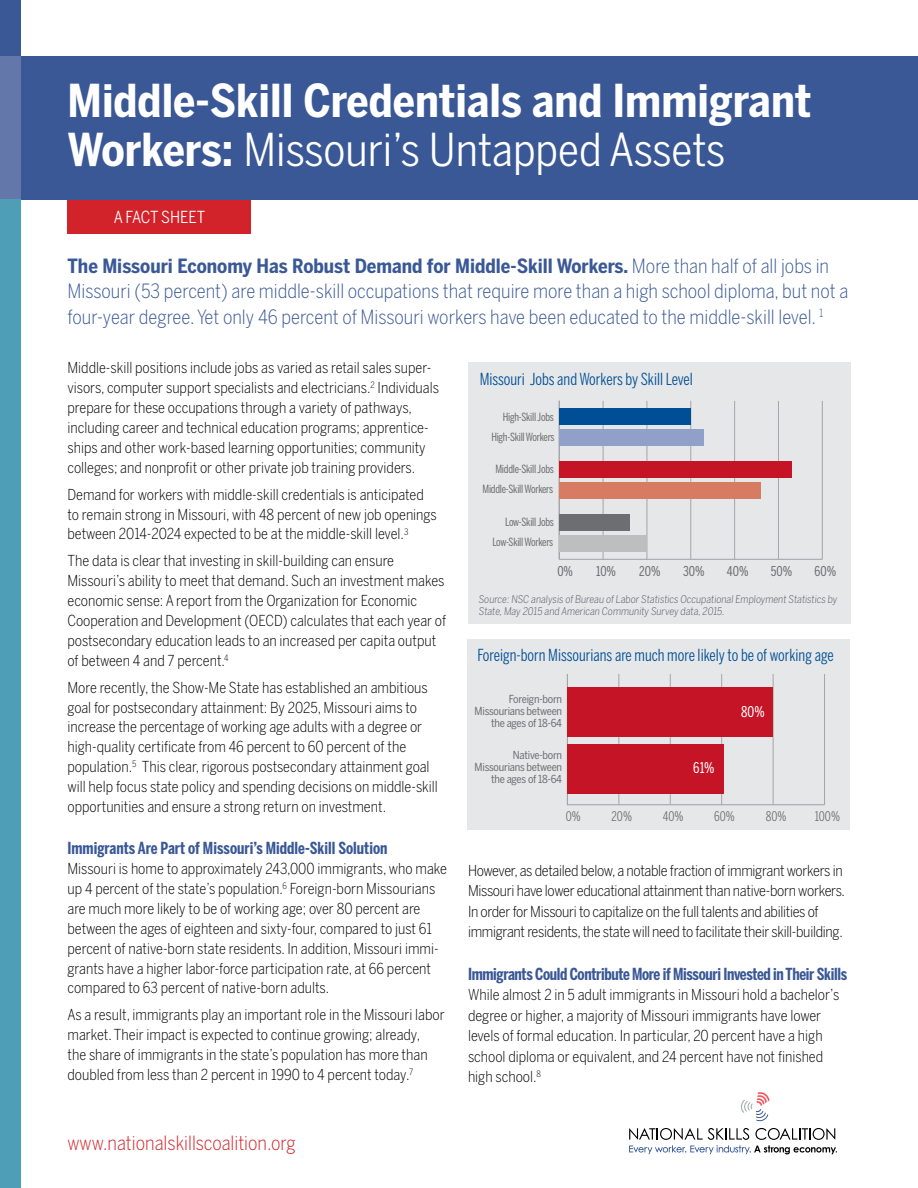
<style>
.page{position:relative;width:918px;height:1188px;background:#fff}
.page>*{position:absolute;margin:0;border:0;box-sizing:border-box;transform-origin:0 0}
.t1{font:700 45px/49.5px "Benton Sans Cond";color:#fff}
.t2{font:300 19.5px/25.5px "Benton Sans Cond";color:#3a5896}
.t3{font:300 19.5px "Benton Sans Cond";color:#d2232a}
.t4{font:16.5px "Benton Sans Comp";color:#004e95}
.t5{font:700 16.5px "Benton Sans Comp";letter-spacing:-.02em;color:#3a5896}
.t6{font:700 16.5px "Benton Sans Comp";color:#3a5896}
.t7{font:16.5px "Benton Sans Cond";color:#fff}
.t8{font:300 15px/20px "Benton Sans Cond";color:#000}
.t9{font:300 15px/20.5px "Benton Sans Cond";letter-spacing:-.02em;color:#000}
.t10{font:14.7px "Benton Sans Comp";color:#fff}
.t11{font:13.5px "Benton Sans Comp";color:#6d6e71}
.t12{font:13.2px "Benton Sans Comp";color:#6d6e71}
.t13{font:11.25px/20.2px "Benton Sans Comp";letter-spacing:-.02em;color:#6d6e71;text-align:right}
.t14{font:10.95px/11.7px "Benton Sans Cond";letter-spacing:-.02em;color:#6d6e71;text-align:right}
.t15{font:300 10.5px/12px "Benton Sans Cond";color:#545861}
.s1{font-weight:400}
.s2{font-weight:700}
</style>
<div class="page">
<div style="left:468px;top:363px;width:382px;height:261px;background:#e6e7e8"></div>
<div style="left:68px;top:200px;width:183px;height:34px;background:#d2232a"></div>
<div style="left:20px;top:56px;width:898px;height:144px;background:#3a5896"></div>
<svg style="left:741px;top:1092px;width:28px;height:30px"></svg>
<svg style="left:629px;top:1128px;width:208px;height:26px"></svg>
<div style="left:0;top:56px;width:20px;height:144px;background:#6377ab"></div>
<div style="left:0;top:200px;width:20px;height:988px;background:#4e9eb8"></div>
<div style="left:0;top:0;width:20px;height:56px;background:#3a5896"></div>
<hr style="left:559px;top:559px;width:263px;height:1px;background:#a5a4a8">
<hr style="left:603px;top:401px;width:1px;height:158px;background:#a5a4a8">
<hr style="left:647px;top:401px;width:1px;height:158px;background:#a5a4a8">
<hr style="left:691px;top:401px;width:1px;height:158px;background:#a5a4a8">
<hr style="left:734px;top:401px;width:1px;height:158px;background:#a5a4a8">
<hr style="left:778px;top:401px;width:1px;height:158px;background:#a5a4a8">
<hr style="left:822px;top:401px;width:1px;height:158px;background:#a5a4a8">
<hr style="left:559px;top:401px;width:1px;height:158px;background:#a5a4a8">
<div style="left:559px;top:429px;width:145px;height:17px;background:#91a0c9"></div>
<div style="left:559px;top:482px;width:202px;height:17px;background:#d77b63"></div>
<div style="left:559px;top:535px;width:88px;height:17px;background:#bcbec0"></div>
<div style="left:559px;top:408px;width:132px;height:17px;background:#004e95"></div>
<div style="left:559px;top:461px;width:233px;height:17px;background:#c41425"></div>
<div style="left:559px;top:514px;width:70px;height:17px;background:#6d6e71"></div>
<div style="left:467px;top:639px;width:383px;height:190px;background:#e6e7e8"></div>
<hr style="left:567px;top:805px;width:258px;height:1px;background:#a5a4a8">
<hr style="left:619px;top:674px;width:1px;height:131px;background:#a5a4a8">
<hr style="left:670px;top:674px;width:1px;height:131px;background:#a5a4a8">
<hr style="left:721px;top:674px;width:1px;height:131px;background:#a5a4a8">
<hr style="left:773px;top:674px;width:1px;height:131px;background:#a5a4a8">
<hr style="left:824px;top:674px;width:1px;height:131px;background:#a5a4a8">
<hr style="left:567px;top:674px;width:1px;height:131px;background:#a5a4a8">
<div style="left:567px;top:687px;width:206px;height:50px;background:#c41425"></div>
<div style="left:567px;top:744px;width:157px;height:50px;background:#c41425"></div>
<h1 class="t1" style="left:68px;top:75px;width:745px">Middle-Skill Credentials and Immigrant<br>Workers: <span class="s1">Missouri’s Untapped Assets</span></h1>
<p class="t7" style="left:114px;top:208px;width:93px">A FACT SHEET</p>
<p class="t2" style="left:68px;top:253px;width:782px"><span class="s2">The Missouri Economy Has Robust Demand for Middle-Skill Workers.</span> More than half of all jobs in<br>Missouri (53 percent) are middle-skill occupations that require more than a high school diploma, but not a four-year degree. Yet only 46 percent of Missouri workers have been educated to the middle-skill level. <sup>1</sup></p>
<p class="t8" style="left:68px;top:358px;width:373px">Middle-skill positions include jobs as varied as retail sales super&shy;visors, computer support specialists and electricians.<sup>2</sup> Individuals prepare for these occupations through a variety of pathways, including career and technical education programs; apprentice&shy;ships and other work-based learning opportunities; community colleges; and nonprofit or other private job training providers.</p>
<p class="t8" style="left:68px;top:484px;width:371px">Demand for workers with middle-skill credentials is anticipated to remain strong in Missouri, with 48 percent of new job openings between 2014-2024 expected to be at the middle-skill level.<sup>3</sup></p>
<p class="t8" style="left:67px;top:551px;width:380px">The data is clear that investing in skill-building can ensure Missouri’s ability to meet that demand. Such an investment makes economic sense: A report from the Organization for Economic Cooperation and Development (OECD) calculates that each year of postsecondary education leads to an increased per capita output of between 4 and 7 percent.<sup>4</sup></p>
<p class="t8" style="left:67px;top:677px;width:372px">More recently, the Show-Me State has established an ambitious goal for postsecondary attainment: By 2025, Missouri aims to increase the percentage of working age adults with a degree or high-quality certificate from 46 percent to 60 percent of the population.<sup>5</sup> This clear, rigorous postsecondary attainment goal will help focus state policy and spending decisions on middle-skill opportunities and ensure a strong return on investment.</p>
<p class="t6" style="left:68px;top:838px;width:322px">Immigrants Are Part of Missouri’s Middle-Skill Solution</p>
<p class="t8" style="left:68px;top:858px;width:381px">Missouri is home to approximately 243,000 immigrants, who make up 4 percent of the state’s population.<sup>6</sup> Foreign-born Missourians are much more likely to be of working age; over 80 percent are between the ages of eighteen and sixty-four, compared to just 61 percent of native-born state residents. In addition, Missouri immi&shy;grants have a higher labor-force participation rate, at 66 percent compared to 63 percent of native-born adults.</p>
<p class="t8" style="left:68px;top:1005px;width:379px">As a result, immigrants play an important role in the Missouri labor market. Their impact is expected to continue growing; already,<br>the share of immigrants in the state’s population has more than doubled from less than 2 percent in 1990 to 4 percent today.<sup>7</sup></p>
<h2 class="t3" style="left:68px;top:1132px;width:230px">www.nationalskillscoalition.org</h2>
<p class="t4" style="left:480px;top:369px;width:215px">Missouri Jobs and Workers by Skill Level</p>
<p class="t13" style="left:491px;top:406px;width:65px">High-Skill Jobs<br>High-Skill Workers</p>
<p class="t13" style="left:483px;top:459px;width:73px">Middle-Skill Jobs<br>Middle-Skill Workers</p>
<p class="t13" style="left:492px;top:511px;width:63px">Low-Skill Jobs<br>Low-Skill Workers</p>
<p class="t11" style="left:557px;top:563px;width:17px">0%</p>
<p class="t11" style="left:596px;top:563px;width:22px">10%</p>
<p class="t11" style="left:639px;top:563px;width:23px">20%</p>
<p class="t11" style="left:683px;top:563px;width:23px">30%</p>
<p class="t11" style="left:727px;top:563px;width:23px">40%</p>
<p class="t11" style="left:771px;top:563px;width:23px">50%</p>
<p class="t11" style="left:815px;top:563px;width:23px">60%</p>
<p class="t15" style="left:478px;top:593px;width:361px">Source: NSC analysis of Bureau of Labor Statistics Occupational Employment Statistics by<br>State,May 2015 and American Community Survey data,2015.</p>
<p class="t4" style="left:477px;top:645px;width:358px">Foreign-born Missourians are much more likely to be of working age</p>
<p class="t14" style="left:475px;top:693px;width:89px">Foreign-born<br>Missourians between the ages of 18-64</p>
<p class="t14" style="left:475px;top:749px;width:89px">Native-born<br>Missourians between the ages of 18-64</p>
<p class="t12" style="left:566px;top:808px;width:17px">0%</p>
<p class="t12" style="left:612px;top:808px;width:22px">20%</p>
<p class="t12" style="left:663px;top:808px;width:22px">40%</p>
<p class="t12" style="left:714px;top:808px;width:22px">60%</p>
<p class="t12" style="left:766px;top:808px;width:22px">80%</p>
<p class="t12" style="left:815px;top:808px;width:27px">100%</p>
<p class="t10" style="left:741px;top:704px;width:25px">80%</p>
<p class="t10" style="left:693px;top:759px;width:23px">61%</p>
<p class="t9" style="left:468px;top:860px;width:379px">However, as detailed below, a notable fraction of immigrant workers in Missouri have lower educational attainment than native-born workers.<br>In order for Missouri to capitalize on the full talents and abilities of immigrant residents, the state will need to facilitate their skill-building.</p>
<p class="t5" style="left:468px;top:964px;width:381px">Immigrants Could Contribute More if Missouri Invested in Their Skills</p>
<p class="t8" style="left:468px;top:984px;width:373px;line-height:20.5px">While almost 2 in 5 adult immigrants in Missouri hold a bachelor’s degree or higher, a majority of Missouri immigrants have lower levels of formal education. In particular, 20 percent have a high school diploma or equivalent, and 24 percent have not finished high school.<sup>8</sup></p>
</div>
